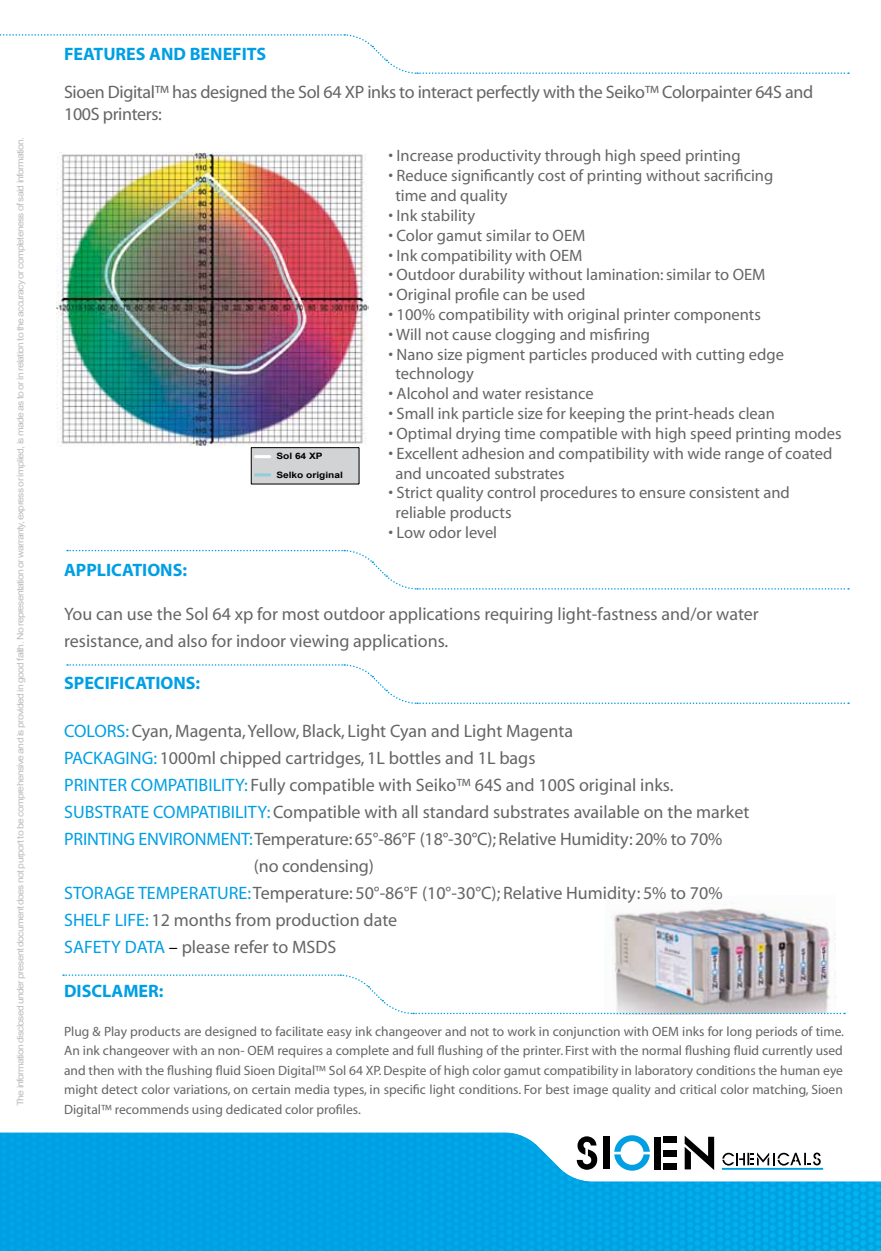
<style>
.page{position:relative;width:881px;height:1251px;background:#fff}
.page>*{position:absolute;margin:0;border:0;box-sizing:border-box;transform-origin:0 0}
.t1{font:18px/27px "Myriad";color:#646567}
.t2{font:18px/21.6px "Myriad";letter-spacing:-.02em;color:#646567}
.t3{font:700 18px "Myriad";color:#009fe3}
.t4{font:16.5px/19.8px "Myriad";color:#646567}
.t5{font:13.5px/19.5px "Myriad";color:#646567;text-align:justify}
.t6{font:9px "Arial";letter-spacing:-.07em;color:#bcbec0;scale:1.16 1}
.t7{font:700 8.7px "Arial";color:#000;scale:1.16 1}
.s1{color:#009fe3}
.s2{color:#000}
</style>
<div class="page">
<img style="left:604px;top:908px;width:231px;height:107px">
<img style="left:56px;top:152px;width:313px;height:294px">
<svg style="left:0;top:34px;width:848px;height:40px"></svg>
<svg style="left:67px;top:664px;width:781px;height:40px"></svg>
<svg style="left:67px;top:549px;width:781px;height:41px"></svg>
<svg style="left:63px;top:973px;width:781px;height:41px"></svg>
<img style="left:0;top:1132px;width:880px;height:118px">
<svg style="left:576px;top:1136px;width:21px;height:33px"></svg>
<svg style="left:614px;top:1134px;width:35px;height:36px"></svg>
<div style="left:602px;top:1136px;width:7px;height:33px;background:#000"></div>
<div style="left:654px;top:1136px;width:6px;height:33px;background:#000"></div>
<div style="left:663px;top:1163px;width:14px;height:6px;background:#000"></div>
<div style="left:663px;top:1149px;width:14px;height:6px;background:#000"></div>
<div style="left:663px;top:1136px;width:14px;height:6px;background:#000"></div>
<svg style="left:684px;top:1135px;width:29px;height:34px"></svg>
<hr style="left:721px;top:1167px;width:101px;height:2px;background:#009fe3">
<svg style="left:722px;top:1152px;width:98px;height:13px"></svg>
<svg style="left:251px;top:447px;width:108px;height:37px;background:#c6c8c9"></svg>
<hr style="left:255px;top:455px;width:14px;height:3px;background:#fff">
<hr style="left:255px;top:473px;width:14px;height:3px;background:#92ccdd">
<p class="t6" style="left:15px;top:1106px;width:836px;rotate:-90deg">The information disclosed under present document does not purport to be comprehensive and is provided in good faith. No representation or warranty, express or implied, is made as to or in relation to the accuracy or completeness of said information.</p>
<p class="t3" style="left:64px;top:45px;width:11px">FEAT</p>
<p class="t3" style="left:103px;top:45px;width:59px">URES AND</p>
<p class="t3" style="left:190px;top:45px;width:21px">BENEFIT</p>
<p class="t3" style="left:256px;top:45px;width:11px">S</p>
<p class="t2" style="left:64px;top:82px;width:750px">Sioen Digital™ has designed the Sol 64 XP inks to interact perfectly with the Seiko™ Colorpainter 64S and<br>100S printers:</p>
<p class="t4" style="left:388px;top:147px;width:353px">• Increase productivity through high speed printing</p>
<p class="t4" style="left:395px;top:166px;width:379px;text-indent:-7px">• Reduce significantly cost of printing without sacrificing time and quality</p>
<p class="t4" style="left:388px;top:206px;width:88px">• Ink stability</p>
<p class="t4" style="left:388px;top:226px;width:198px">• Color gamut similar to OEM</p>
<p class="t4" style="left:388px;top:246px;width:195px">• Ink compatibility with OEM</p>
<p class="t4" style="left:388px;top:265px;width:378px">• Outdoor durability without lamination:similar to OEM</p>
<p class="t4" style="left:388px;top:285px;width:198px">• Original profile can be used</p>
<p class="t4" style="left:388px;top:305px;width:374px">• 100% compatibility with original printer components</p>
<p class="t4" style="left:388px;top:325px;width:263px">• Will not cause clogging and misfiring</p>
<p class="t4" style="left:395px;top:345px;width:390px;text-indent:-7px">• Nano size pigment particles produced with cutting edge technology</p>
<p class="t4" style="left:388px;top:384px;width:207px">• Alcohol and water resistance</p>
<p class="t4" style="left:388px;top:404px;width:388px">• Small ink particle size for keeping the print-heads clean</p>
<p class="t4" style="left:388px;top:424px;width:454px">• Optimal drying time compatible with high speed printing modes</p>
<p class="t4" style="left:395px;top:444px;width:438px;text-indent:-7px">• Excellent adhesion and compatibility with wide range of coated and uncoated substrates</p>
<p class="t4" style="left:395px;top:483px;width:396px;text-indent:-7px">• Strict quality control procedures to ensure consistent and reliable products</p>
<p class="t4" style="left:388px;top:523px;width:110px">• Low odor level</p>
<p class="t3" style="left:64px;top:560px;width:124px">APPLICATIONS:</p>
<p class="t1" style="left:64px;top:600px;width:695px">You can use the Sol 64 xp for most outdoor applications requiring light-fastness and/or water resistance, and also for indoor viewing applications.</p>
<p class="t3" style="left:64px;top:673px;width:138px">SPECIFICATIONS:</p>
<p class="t1" style="left:64px;top:718px;width:510px"><span class="s1">COLORS:</span>Cyan, Magenta,Yellow, Black, Light Cyan and Light Magenta</p>
<p class="t1" style="left:64px;top:745px;width:472px"><span class="s1">PACKAGING:</span> 1000ml chipped cartridges, 1L bottles and 1L bags</p>
<p class="t1" style="left:64px;top:772px;width:610px"><span class="s1">PRINTER COMPATIBILITY:</span> Fully compatible with Seiko™ 64S and 100S original inks.</p>
<p class="t1" style="left:64px;top:799px;width:686px"><span class="s1">SUBSTRATE COMPATIBILITY:</span>Compatible with all standard substrates available on the market</p>
<p class="t1" style="left:64px;top:826px;width:659px"><span class="s1">PRINTING ENVIRONMENT:</span>Temperature:65°-86°F (18°-30°C);Relative Humidity:20% to 70%</p>
<p class="t1" style="left:254px;top:853px;width:121px">(no condensing)</p>
<p class="t1" style="left:64px;top:880px;width:659px"><span class="s1">STORAGE TEMPERATURE:</span>Temperature: 50°-86°F (10°-30°C); Relative Humidity: 5% to 70%</p>
<p class="t1" style="left:64px;top:907px;width:334px"><span class="s1">SHELF LIFE:</span> 12 months from production date</p>
<p class="t1" style="left:64px;top:934px;width:273px"><span class="s1">SAFETY DATA</span> <span class="s2">–</span> please refer to MSDS</p>
<p class="t3" style="left:64px;top:981px;width:101px">DI SCLAMER:</p>
<p class="t5" style="left:64px;top:1021px;width:781px">Plug &amp; Play products are designed to facilitate easy ink changeover and not to work in conjunction with OEM inks for long periods of time.<br>An ink changeover with an non- OEM requires a complete and full flushing of the printer. First with the normal flushing fluid currently used and then with the flushing fluid Sioen Digital™ Sol 64 XP. Despite of high color gamut compatibility in laboratory conditions the human eye might detect color variations, on certain media types, in specific light conditions. For best image quality and critical color matching, Sioen Digital™ recommends using dedicated color profiles.</p>
<p class="t7" style="left:276px;top:450px;width:41px">Sol 64 XP</p>
<p class="t7" style="left:276px;top:469px;width:59px">Selko original</p>
</div>
